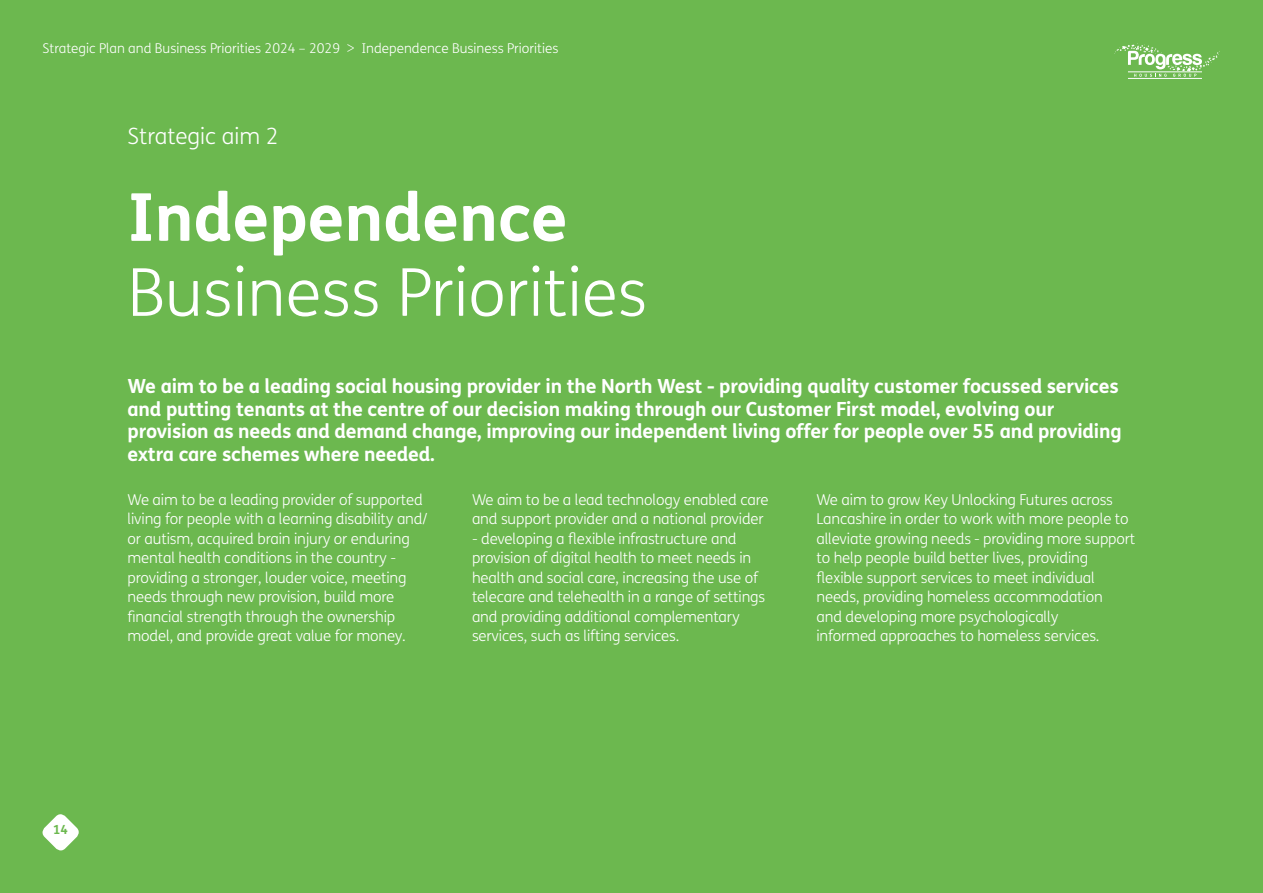
<style>
.page{position:relative;width:1263px;height:893px;background:#6cb84f}
.page>*{position:absolute;margin:0;border:0;box-sizing:border-box;transform-origin:0 0}
.t1{font:300 66px "FS Me";color:#fff}
.t2{font:700 66px "FS Me";color:#fff}
.t3{font:300 22.5px "FS Me";color:#fff}
.t4{font:700 19.5px/22.5px "FS Me";letter-spacing:-.01em;color:#fff}
.t5{font:300 15px/19.5px "FS Me";letter-spacing:-.01em;color:#fff}
.t6{font:300 13.5px "FS Me";color:#fff}
.t7{font:700 12.6px "FS Me";color:#6cb84f}
</style>
<div class="page">
<svg style="left:42px;top:814px;width:37px;height:37px"></svg>
<hr style="left:1128px;top:78px;width:74px;height:1px;background:#fff">
<svg style="left:1114px;top:43px;width:106px;height:34px"></svg>
<p class="t6" style="left:43px;top:39px;width:517px">Strategic Plan and Business Priorities 2024 – 2029 &gt; Independence Business Priorities</p>
<h2 class="t3" style="left:128px;top:121px;width:153px">Strategic aim 2</h2>
<h1 class="t2" style="left:128px;top:166px;width:442px">Independence</h1>
<h1 class="t1" style="left:128px;top:248px;width:521px">Business Priorities</h1>
<p class="t4" style="left:128px;top:374px;width:996px">We aim to be a leading social housing provider in the North West - providing quality customer focussed services and putting tenants at the centre of our decision making through our Customer First model, evolving our provision as needs and demand change, improving our independent living offer for people over 55 and providing extra care schemes where needed.</p>
<p class="t5" style="left:128px;top:489px;width:301px">We aim to be a leading provider of supported living for people with a learning disability and/ or autism, acquired brain injury or enduring mental health conditions in the country - providing a stronger, louder voice, meeting needs through new provision, build more financial strength through the ownership model, and provide great value for money.</p>
<p class="t5" style="left:472px;top:489px;width:298px">We aim to be a lead technology enabled care and support provider and a national provider</p>
<p class="t5" style="left:472px;top:528px;width:295px">- developing a flexible infrastructure and provision of digital health to meet needs in health and social care, increasing the use of telecare and telehealth in a range of settings and providing additional complementary services, such as lifting services.</p>
<p class="t5" style="left:816px;top:489px;width:320px">We aim to grow Key Unlocking Futures across Lancashire in order to work with more people to alleviate growing needs - providing more support to help people build better lives, providing flexible support services to meet individual needs, providing homeless accommodation<br>and developing more psychologically<br>informed approaches to homeless services.</p>
<p class="t7" style="left:53px;top:820px;width:16px">14</p>
</div>
